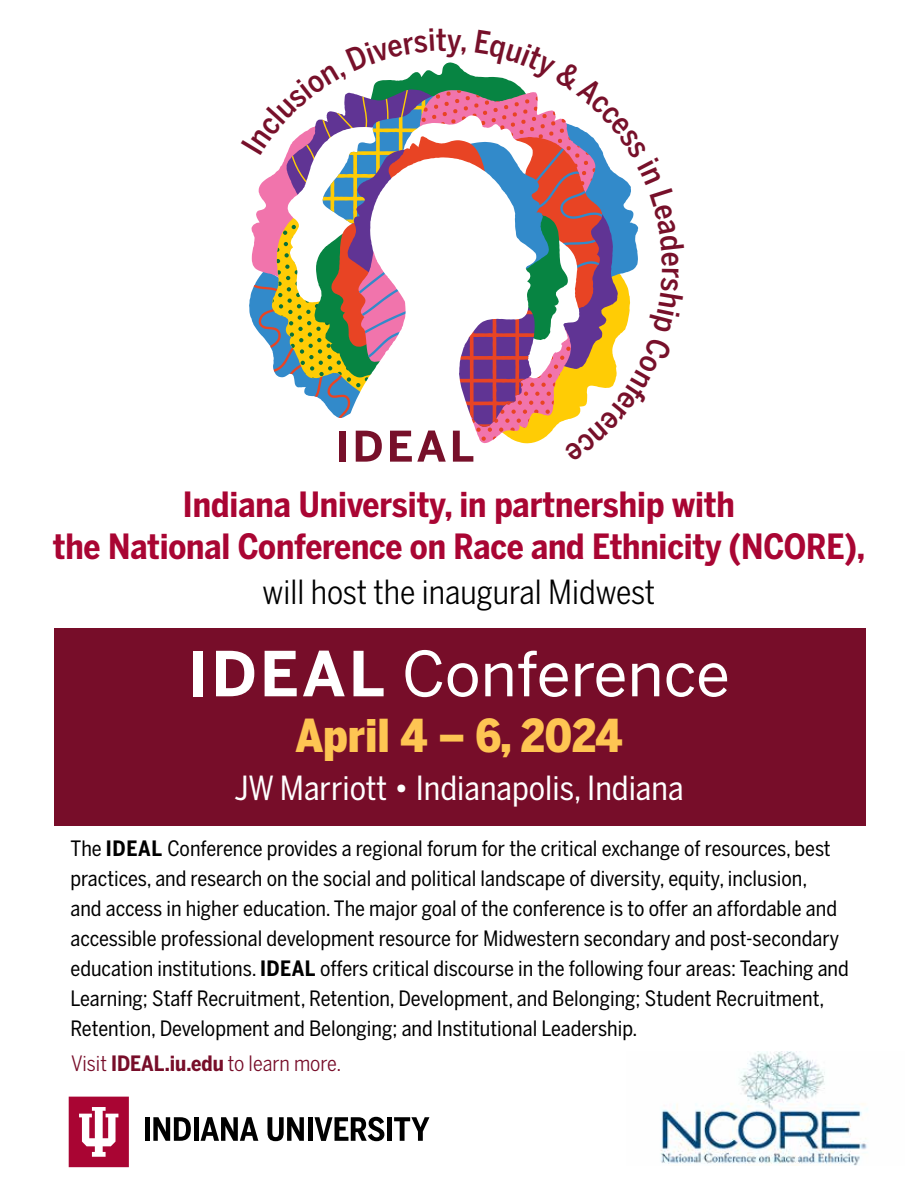
<style>
.page{position:relative;width:918px;height:1188px;background:#fff}
.page>*{position:absolute;margin:0;border:0;box-sizing:border-box;transform-origin:0 0}
.t1{font:61.5px "Benton Sans";color:#fff}
.t2{font:900 45px "Benton Sans Cond";color:#fec553}
.t3{font:700 34.5px/42px "Benton Sans Cond";letter-spacing:-.005em;color:#a90533;text-align:center}
.t4{font:33px "Benton Sans Cond";color:#fff}
.t5{font:33px "Benton Sans Cond";color:#000}
.t6{font:21px/30px "Benton Sans Cond";color:#000}
.t7{font:21px "Benton Sans Cond";color:#770d29}
.s1{font-weight:700}
</style>
<div class="page">
<div style="left:54px;top:628px;width:812px;height:198px;background:#770d29"></div>
<svg style="left:69px;top:1097px;width:60px;height:70px"></svg>
<div style="left:145px;top:1117px;width:5px;height:24px;background:#000"></div>
<svg style="left:153px;top:1117px;width:38px;height:24px"></svg>
<div style="left:194px;top:1117px;width:5px;height:24px;background:#000"></div>
<svg style="left:201px;top:1117px;width:57px;height:24px"></svg>
<svg style="left:267px;top:1117px;width:37px;height:24px"></svg>
<div style="left:308px;top:1117px;width:5px;height:24px;background:#000"></div>
<svg style="left:315px;top:1117px;width:69px;height:24px"></svg>
<div style="left:387px;top:1117px;width:5px;height:24px;background:#000"></div>
<svg style="left:394px;top:1117px;width:35px;height:24px"></svg>
<img style="left:660px;top:1051px;width:208px;height:114px">
<svg style="left:249px;top:62px;width:390px;height:400px"></svg>
<h3 class="t3" style="left:53px;top:484px;width:814px">Indiana University, in partnership with<br>the National Conference on Race and Ethnicity (NCORE),</h3>
<h3 class="t5" style="left:263px;top:572px;width:394px">will host the inaugural Midwest</h3>
<h1 class="t1" style="left:188px;top:637px;width:544px"><span class="s1">IDEAL</span> Conference</h1>
<h2 class="t2" style="left:295px;top:707px;width:329px">April 4 – 6, 2024</h2>
<h3 class="t4" style="left:234px;top:768px;width:451px">JW Marriott • Indianapolis, Indiana</h3>
<p class="t6" style="left:70px;top:833px;width:780px">The <span class="s1">IDEAL</span> Conference provides a regional forum for the critical exchange of resources, best practices, and research on the social and political landscape of diversity, equity, inclusion,<br>and access in higher education. The major goal of the conference is to offer an affordable and accessible professional development resource for Midwestern secondary and post-secondary education institutions. <span class="s1">IDEAL</span> offers critical discourse in the following four areas: Teaching and Learning; Staff Recruitment, Retention, Development, and Belonging; Student Recruitment, Retention, Development and Belonging; and Institutional Leadership.</p>
<p class="t7" style="left:71px;top:1051px;width:272px">Visit <span class="s1">IDEAL.iu.edu</span> to learn more.</p>
</div>
